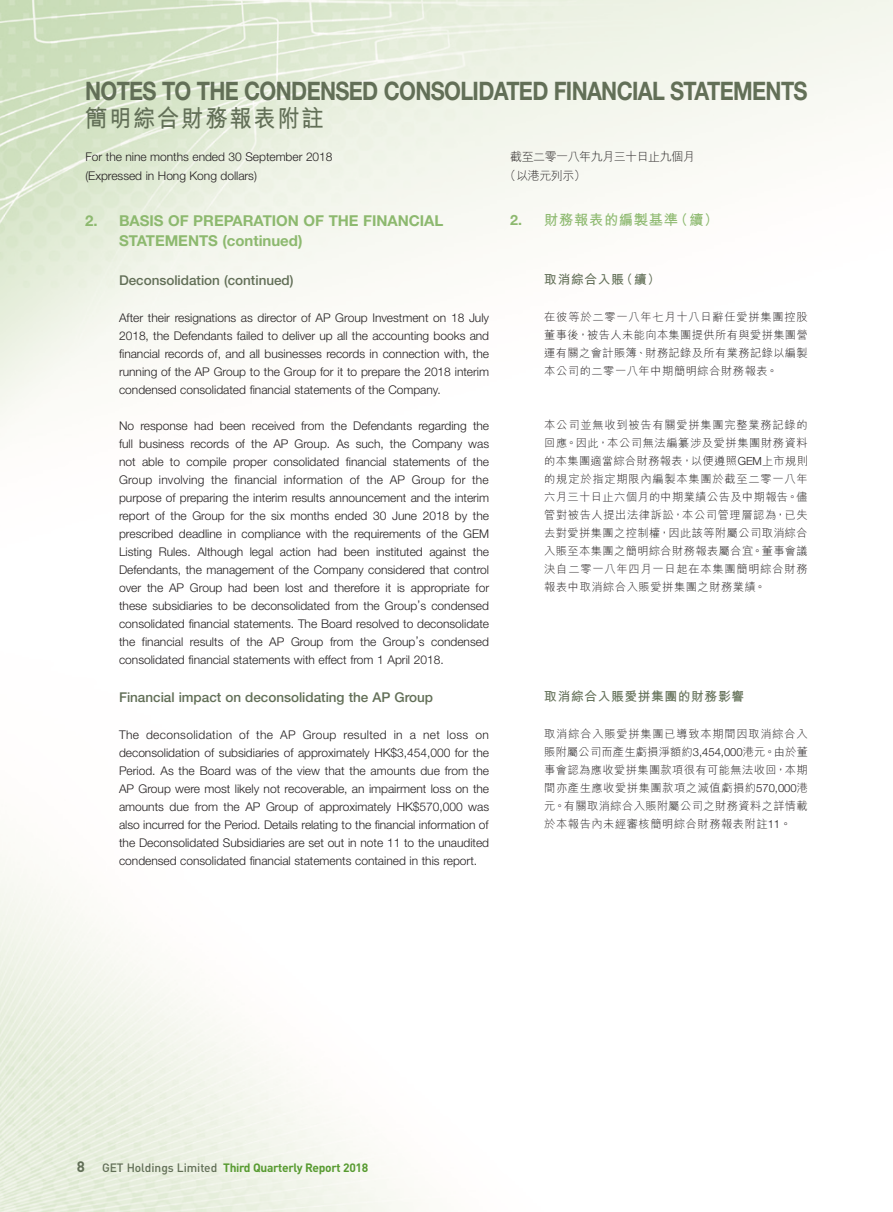
<style>
.page{position:relative;width:893px;height:1212px;background:#fff}
.page>*{position:absolute;margin:0;border:0;box-sizing:border-box;transform-origin:0 0}
.t1{font:700 25.5px "Helvetica Neue LT Std";letter-spacing:-.03em;color:#626f57;scale:.85 1}
.t2{font:700 24px "M Hei HK";letter-spacing:.08em;color:#626f57;scale:.93 1}
.Heading_1{font:700 15px/19.5px "Helvetica Neue LT Std";color:#8db96f}
.t3{font:700 15px "DIN";color:#626f57}
.C_Heading_1{font:700 14.25px "M Hei HK";letter-spacing:.05em;color:#8db96f}
.Heading_2{font:500 13.5px "Helvetica Neue LT Std";color:#626f57}
.C_Heading_2{font:700 12.75px "M Hei HK";letter-spacing:.05em;color:#626f57}
.Body_Text{font:300 12px/18px "Helvetica Neue LT Std";color:#231f20;text-align:justify}
.t4{font:700 12px "DIN";letter-spacing:-.025em;color:#589b31}
.t5{font:300 12px/18.5px "M Hei HK";letter-spacing:-.04em;color:#231f20}
.C_Body_Text{font:300 11.25px/18px "M Hei HK";letter-spacing:.05em;color:#231f20;text-align:justify}
.s1{font-family:"Helvetica Neue LT Std"}
.s2{font-weight:500;color:#626f57}
</style>
<div class="page">
<img style="left:0;top:0;width:893px;height:1212px">
<h1 class="t1" style="left:85px;top:75px;width:852px">NOTES TO THE CONDENSED CONSOLIDATED FINANCIAL STATEMENTS</h1>
<h2 class="t2" style="left:85px;top:101px;width:258px">簡明綜合財務報表附註</h2>
<p class="Body_Text" style="left:85px;top:148px;width:249px;line-height:18.5px">For the nine months ended 30 September 2018 (Expressed in Hong Kong dollars)</p>
<p class="t5" style="left:504px;top:148px;width:192px;text-indent:6px">截至二零一八年九月三十日止九個月（以港元列示）</p>
<p class="Heading_1" style="left:119px;top:211px;width:326px;text-indent:-34px">2. BASIS OF PREPARATION OF THE FINANCIAL<br>STATEMENTS (continued)</p>
<p class="Heading_2" style="left:119px;top:272px;width:176px">Deconsolidation (continued)</p>
<p class="Body_Text" style="left:119px;top:308px;width:372px">After their resignations as director of AP Group Investment on 18 July 2018, the Defendants failed to deliver up all the accounting books and financial records of, and all businesses records in connection with, the running of the AP Group to the Group for it to prepare the 2018 interim condensed consolidated financial statements of the Company.</p>
<p class="Body_Text" style="left:119px;top:416px;width:372px">No response had been received from the Defendants regarding the full business records of the AP Group. As such, the Company was not able to compile proper consolidated financial statements of the Group involving the financial information of the AP Group for the purpose of preparing the interim results announcement and the interim report of the Group for the six months ended 30 June 2018 by the prescribed deadline in compliance with the requirements of the GEM Listing Rules. Although legal action had been instituted against the Defendants, the management of the Company considered that control over the AP Group had been lost and therefore it is appropriate for these subsidiaries to be deconsolidated from the Group’s condensed consolidated financial statements. The Board resolved to deconsolidate the financial results of the AP Group from the Group’s condensed consolidated financial statements with effect from 1 April 2018.</p>
<p class="Heading_2" style="left:119px;top:689px;width:316px">Financial impact on deconsolidating the AP Group</p>
<p class="Body_Text" style="left:119px;top:725px;width:372px">The deconsolidation of the AP Group resulted in a net loss on deconsolidation of subsidiaries of approximately HK$3,454,000 for the Period. As the Board was of the view that the amounts due from the AP Group were most likely not recoverable, an impairment loss on the amounts due from the AP Group of approximately HK$570,000 was also incurred for the Period. Details relating to the financial information of the Deconsolidated Subsidiaries are set out in note 11 to the unaudited condensed consolidated financial statements contained in this report.</p>
<p class="C_Heading_1" style="left:510px;top:210px;width:210px"><span class="s1">2.</span> 財務報表的編製基準（續）</p>
<p class="C_Heading_2" style="left:544px;top:270px;width:117px">取消綜合入賬（續）</p>
<p class="C_Body_Text" style="left:544px;top:308px;width:265px">在彼等於二零一八年七月十八日辭任愛拼集團控股董事後，被告人未能向本集團提供所有與愛拼集團營運有關之會計賬簿、財務記錄及所有業務記錄以編製本公司的二零一八年中期簡明綜合財務報表。</p>
<p class="C_Body_Text" style="left:544px;top:416px;width:265px">本公司並無收到被告有關愛拼集團完整業務記錄的回應。因此，本公司無法編纂涉及愛拼集團財務資料的本集團適當綜合財務報表，以便遵照<span class="s1">GEM</span>上市規則的規定於指定期限內編製本集團於截至二零一八年六月三十日止六個月的中期業績公告及中期報告。儘管對被告人提出法律訴訟，本公司管理層認為，已失去對愛拼集團之控制權，因此該等附屬公司取消綜合入賬至本集團之簡明綜合財務報表屬合宜。董事會議決自二零一八年四月一日起在本集團簡明綜合財務報表中取消綜合入賬愛拼集團之財務業績。</p>
<p class="C_Heading_2" style="left:544px;top:687px;width:201px">取消綜合入賬愛拼集團的財務影響</p>
<p class="C_Body_Text" style="left:544px;top:725px;width:265px">取消綜合入賬愛拼集團已導致本期間因取消綜合入賬附屬公司而產生虧損淨額約<span class="s1">3,454,000</span>港元。由於董事會認為應收愛拼集團款項很有可能無法收回，本期間亦產生應收愛拼集團款項之減值虧損約<span class="s1">570,000</span>港元。有關取消綜合入賬附屬公司之財務資料之詳情載於本報告內未經審核簡明綜合財務報表附註<span class="s1">11</span>。</p>
<p class="t3" style="left:77px;top:1156px;width:10px">8</p>
<p class="t4" style="left:102px;top:1160px;width:268px"><span class="s2">GET Holdings Limited</span> Third Quarterly Report 2018</p>
</div>
